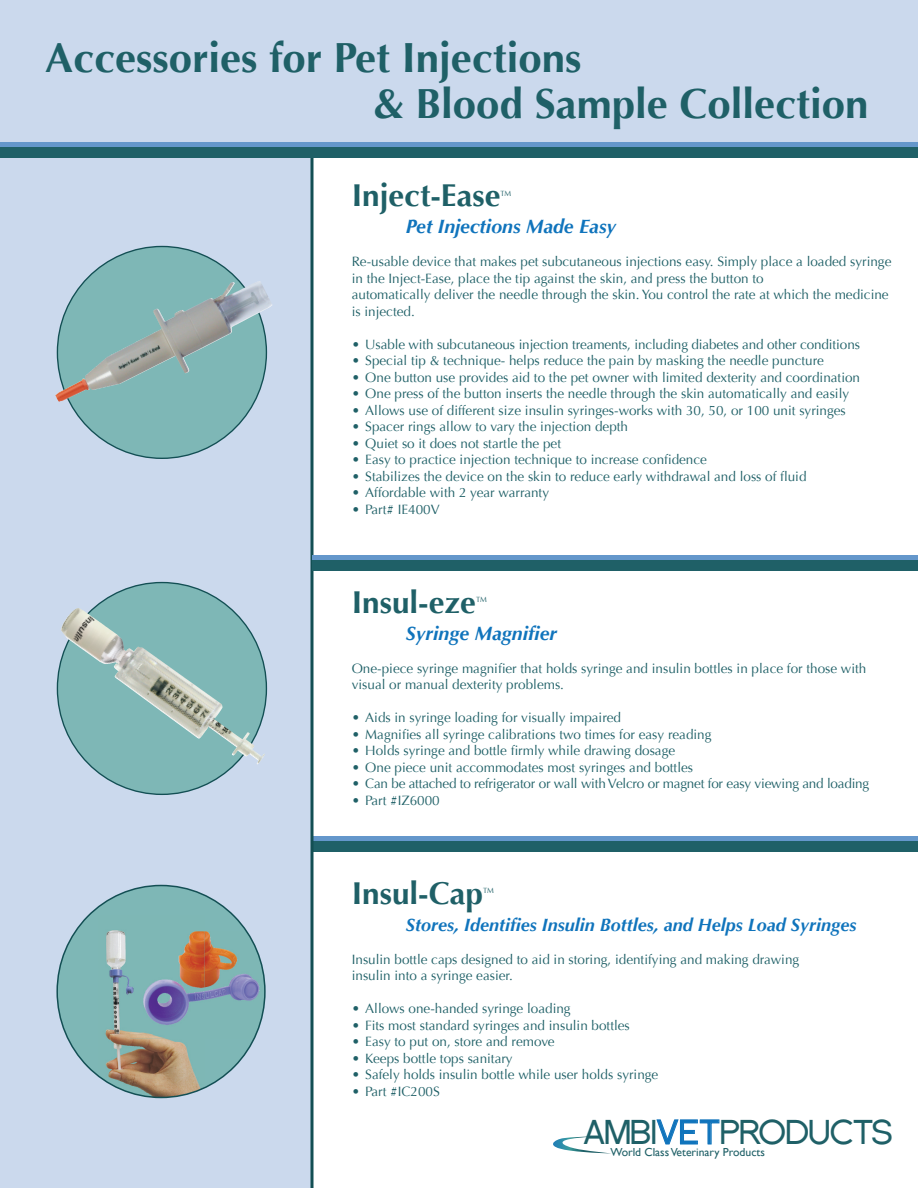
<style>
.page{position:relative;width:918px;height:1188px;background:#fff}
.page>*{position:absolute;margin:0;border:0;box-sizing:border-box;transform-origin:0 0}
.t1{font:700 42px/46.5px "Optima";color:#1f6067}
.t2{font:34.5px "Florencesans SC";letter-spacing:-.05em;color:#1f6067}
.bold{font:700 31.5px "Optima";color:#1f6067}
.body_text{font:italic 700 19.5px "Optima";color:#1074bc}
.body_text-2{font:italic 700 18px "Optima";color:#1074bc}
.bullets{font:13.5px "Optima";color:#1f6067}
.body_text-3{font:13.5px/16.5px "Optima";color:#1f6067}
.t3{font:11.7px "Gill Sans";color:#1f6067}
.bold-2{font:7.5px "Optima";color:#1f6067}
.s1{color:#1074bc}
</style>
<div class="page">
<div style="left:313px;top:837px;width:605px;height:8px;background:#6497cb"></div>
<div style="left:313px;top:841px;width:605px;height:11px;background:#1f6067"></div>
<div style="left:0;top:0;width:918px;height:147px;background:#cbd9ed"></div>
<div style="left:0;top:158px;width:314px;height:1030px;background:#cbd9ed"></div>
<svg style="left:553px;top:1136px;width:54px;height:17px"></svg>
<svg style="left:656px;top:1119px;width:64px;height:26px"></svg>
<div style="left:312px;top:555px;width:606px;height:8px;background:#6497cb"></div>
<div style="left:312px;top:560px;width:606px;height:10px;background:#1f6067"></div>
<div style="left:0;top:142px;width:918px;height:9px;background:#6497cb"></div>
<div style="left:0;top:147px;width:918px;height:11px;background:#1f6067"></div>
<svg style="left:57px;top:583px;width:209px;height:211px;background:#89b7b4"></svg>
<div style="left:57px;top:246px;width:209px;height:212px;background:#7eb7b6;border-radius:50%"></div>
<img style="left:62px;top:608px;width:16px;height:18px">
<img style="left:55px;top:282px;width:202px;height:120px">
<svg style="left:56px;top:885px;width:210px;height:213px;background:#95afb1"></svg>
<p class="t1" style="left:374px;top:35px;width:496px;text-indent:-328px">Accessories for Pet Injections<br>&amp; Blood Sample Collection</p>
<p class="bold" style="left:352px;top:177px;width:150px">Inject-Ease</p>
<p class="bold-2" style="left:500px;top:189px;width:12px">TM</p>
<p class="body_text" style="left:406px;top:215px;width:212px">Pet Injections Made Easy</p>
<p class="body_text-3" style="left:352px;top:253px;width:541px">Re-usable device that makes pet subcutaneous injections easy. Simply place a loaded syringe in the Inject-Ease, place the tip against the skin, and press the button to<br>automatically deliver the needle through the skin. You control the rate at which the medicine is injected.</p>
<p class="bullets" style="left:352px;top:336px;width:510px">• Usable with subcutaneous injection treaments, including diabetes and other conditions</p>
<p class="bullets" style="left:352px;top:353px;width:474px">• Special tip &amp; technique- helps reduce the pain by masking the needle puncture</p>
<p class="bullets" style="left:352px;top:369px;width:510px">• One button use provides aid to the pet owner with limited dexterity and coordination</p>
<p class="bullets" style="left:352px;top:386px;width:499px">• One press of the button inserts the needle through the skin automatically and easily</p>
<p class="bullets" style="left:352px;top:402px;width:496px">• Allows use of different size insulin syringes-works with 30, 50, or 100 unit syringes</p>
<p class="bullets" style="left:352px;top:419px;width:278px">• Spacer rings allow to vary the injection depth</p>
<p class="bullets" style="left:352px;top:435px;width:211px">• Quiet so it does not startle the pet</p>
<p class="bullets" style="left:352px;top:452px;width:357px">• Easy to practice injection technique to increase confidence</p>
<p class="bullets" style="left:352px;top:468px;width:456px">• Stabilizes the device on the skin to reduce early withdrawal and loss of fluid</p>
<p class="bullets" style="left:352px;top:485px;width:199px">• Affordable with 2 year warranty</p>
<p class="bullets" style="left:352px;top:501px;width:90px">• Part# IE400V</p>
<p class="bold" style="left:352px;top:583px;width:126px">Insul-eze</p>
<p class="bold-2" style="left:476px;top:595px;width:12px">TM</p>
<p class="body_text" style="left:406px;top:621px;width:153px">Syringe Magnifier</p>
<p class="body_text-3" style="left:352px;top:660px;width:516px">One-piece syringe magnifier that holds syringe and insulin bottles in place for those with visual or manual dexterity problems.</p>
<p class="bullets" style="left:352px;top:710px;width:271px">• Aids in syringe loading for visually impaired</p>
<p class="bullets" style="left:352px;top:726px;width:361px">• Magnifies all syringe calibrations two times for easy reading</p>
<p class="bullets" style="left:352px;top:743px;width:325px">• Holds syringe and bottle firmly while drawing dosage</p>
<p class="bullets" style="left:352px;top:759px;width:343px">• One piece unit accommodates most syringes and bottles</p>
<p class="bullets" style="left:352px;top:776px;width:519px">• Can be attached to refrigerator or wall with Velcro or magnet for easy viewing and loading</p>
<p class="bullets" style="left:352px;top:792px;width:90px">• Part #IZ6000</p>
<p class="bold" style="left:352px;top:874px;width:133px">Insul-Cap</p>
<p class="bold-2" style="left:483px;top:886px;width:12px">TM</p>
<p class="body_text-2" style="left:406px;top:914px;width:452px">Stores, Identifies Insulin Bottles, and Helps Load Syringes</p>
<p class="body_text-3" style="left:352px;top:951px;width:449px">Insulin bottle caps designed to aid in storing, identifying and making drawing insulin into a syringe easier.</p>
<p class="bullets" style="left:352px;top:1001px;width:220px">• Allows one-handed syringe loading</p>
<p class="bullets" style="left:352px;top:1017px;width:280px">• Fits most standard syringes and insulin bottles</p>
<p class="bullets" style="left:352px;top:1034px;width:204px">• Easy to put on, store and remove</p>
<p class="bullets" style="left:352px;top:1050px;width:162px">• Keeps bottle tops sanitary</p>
<p class="bullets" style="left:352px;top:1067px;width:308px">• Safely holds insulin bottle while user holds syringe</p>
<p class="bullets" style="left:352px;top:1083px;width:90px">• Part #IC200S</p>
<p class="t2" style="left:583px;top:1114px;width:312px">AMBI<span class="s1">VET</span>PRODUCTS</p>
<p class="t3" style="left:611px;top:1146px;width:156px">World Class Veterinary Products</p>
</div>
